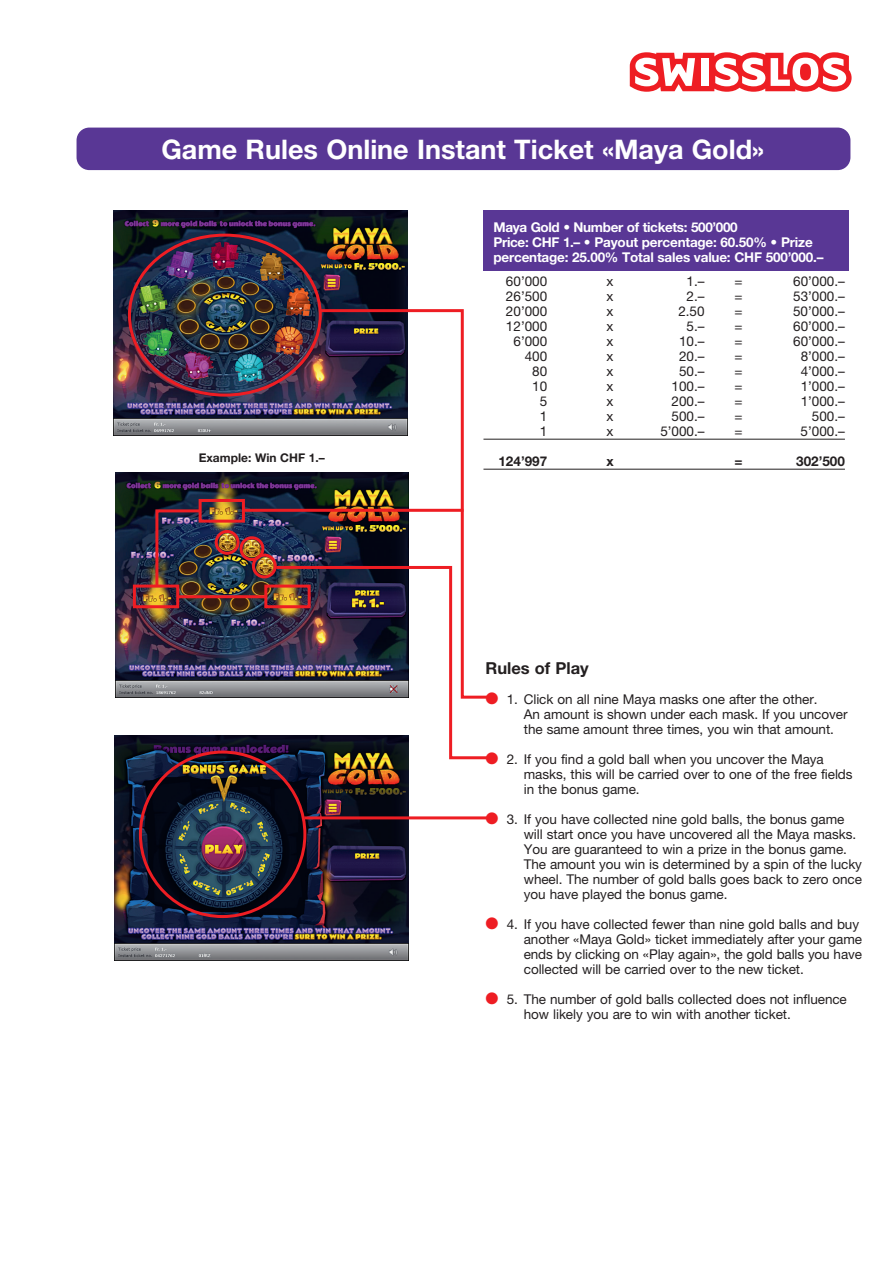
<style>
.page{position:relative;width:893px;height:1263px;background:#fff}
.page>*{position:absolute;margin:0;border:0;box-sizing:border-box;transform-origin:0 0}
.t1{font:700 27px "Helvetica Neue CE";color:#fff}
.t2{font:700 16.5px "Helvetica Neue CE";color:#231f20}
.t3{font:13.5px/15px "Helvetica Neue CE";letter-spacing:-.005em;color:#231f20}
.t4{font:700 13.5px/15px "Helvetica Neue CE";letter-spacing:-.015em;color:#fff}
.t5{font:700 13.5px "Helvetica Neue CE";color:#231f20}
.t6{font:700 12px "Helvetica Neue CE";color:#231f20}
.s1{color:#ee1d23}
</style>
<div class="page">
<img style="left:115px;top:472px;width:201px;height:225px">
<img style="left:115px;top:736px;width:293px;height:224px">
<img style="left:114px;top:210px;width:293px;height:225px">
<div style="left:77px;top:128px;width:773px;height:42px;background:#593795;border-radius:13px"></div>
<svg style="left:630px;top:52px;width:222px;height:40px"></svg>
<svg style="left:316px;top:308px;width:179px;height:256px"></svg>
<hr style="left:483px;top:439px;width:362px;height:1px;background:#231f20">
<hr style="left:483px;top:469px;width:362px;height:1px;background:#231f20">
<div style="left:483px;top:210px;width:366px;height:61px;background:#593795"></div>
<div style="left:199px;top:499px;width:46px;height:24px;border:3px solid #ee1d23"></div>
<img style="left:273px;top:564px;width:220px;height:197px">
<div style="left:215px;top:530px;width:25px;height:25px;border:3px solid #ee1d23;border-radius:50%"></div>
<div style="left:240px;top:536px;width:24px;height:25px;border:3px solid #ee1d23;border-radius:50%"></div>
<div style="left:252px;top:554px;width:25px;height:24px;border:3px solid #ee1d23;border-radius:50%"></div>
<hr style="left:304px;top:816px;width:187px;height:3px;background:#ee1d23">
<div style="left:264px;top:585px;width:47px;height:23px;border:3px solid #ee1d23"></div>
<div style="left:133px;top:585px;width:46px;height:23px;border:3px solid #ee1d23"></div>
<hr style="left:243px;top:509px;width:220px;height:3px;background:#ee1d23">
<img style="left:154px;top:508px;width:48px;height:81px">
<hr style="left:177px;top:595px;width:90px;height:3px;background:#ee1d23">
<h1 class="t1" style="left:161px;top:133px;width:604px">Game Rules Online Instant Ticket «Maya Gold»</h1>
<p class="t6" style="left:199px;top:451px;width:128px">Example: Win CHF 1.–</p>
<p class="t4" style="left:493px;top:220px;width:331px">Maya Gold • Number of tickets: 500’000<br>Price: CHF 1.– • Payout percentage: 60.50% • Prize percentage: 25.00% Total sales value: CHF 500’000.–</p>
<p class="t3" style="left:506px;top:273px;width:43px">60’000</p>
<p class="t3" style="left:606px;top:273px;width:8px">x</p>
<p class="t3" style="left:687px;top:273px;width:20px">1.–</p>
<p class="t3" style="left:735px;top:273px;width:10px">=</p>
<p class="t3" style="left:793px;top:273px;width:53px">60’000.–</p>
<p class="t3" style="left:506px;top:288px;width:43px">26’500</p>
<p class="t3" style="left:606px;top:288px;width:8px">x</p>
<p class="t3" style="left:687px;top:288px;width:20px">2.–</p>
<p class="t3" style="left:735px;top:288px;width:10px">=</p>
<p class="t3" style="left:793px;top:288px;width:53px">53’000.–</p>
<p class="t3" style="left:506px;top:303px;width:43px">20’000</p>
<p class="t3" style="left:606px;top:303px;width:8px">x</p>
<p class="t3" style="left:678px;top:303px;width:28px">2.50</p>
<p class="t3" style="left:735px;top:303px;width:10px">=</p>
<p class="t3" style="left:793px;top:303px;width:53px">50’000.–</p>
<p class="t3" style="left:506px;top:318px;width:43px">12’000</p>
<p class="t3" style="left:606px;top:318px;width:8px">x</p>
<p class="t3" style="left:687px;top:318px;width:20px">5.–</p>
<p class="t3" style="left:735px;top:318px;width:10px">=</p>
<p class="t3" style="left:793px;top:318px;width:53px">60’000.–</p>
<p class="t3" style="left:513px;top:333px;width:35px">6’000</p>
<p class="t3" style="left:606px;top:333px;width:8px">x</p>
<p class="t3" style="left:679px;top:333px;width:27px">10.–</p>
<p class="t3" style="left:735px;top:333px;width:10px">=</p>
<p class="t3" style="left:793px;top:333px;width:53px">60’000.–</p>
<p class="t3" style="left:525px;top:348px;width:24px">400</p>
<p class="t3" style="left:606px;top:348px;width:8px">x</p>
<p class="t3" style="left:679px;top:348px;width:27px">20.–</p>
<p class="t3" style="left:735px;top:348px;width:10px">=</p>
<p class="t3" style="left:801px;top:348px;width:46px">8’000.–</p>
<p class="t3" style="left:532px;top:363px;width:17px">80</p>
<p class="t3" style="left:606px;top:363px;width:8px">x</p>
<p class="t3" style="left:679px;top:363px;width:27px">50.–</p>
<p class="t3" style="left:735px;top:363px;width:10px">=</p>
<p class="t3" style="left:801px;top:363px;width:46px">4’000.–</p>
<p class="t3" style="left:532px;top:378px;width:17px">10</p>
<p class="t3" style="left:606px;top:378px;width:8px">x</p>
<p class="t3" style="left:672px;top:378px;width:35px">100.–</p>
<p class="t3" style="left:735px;top:378px;width:10px">=</p>
<p class="t3" style="left:801px;top:378px;width:46px">1’000.–</p>
<p class="t3" style="left:540px;top:393px;width:9px">5</p>
<p class="t3" style="left:606px;top:393px;width:8px">x</p>
<p class="t3" style="left:672px;top:393px;width:35px">200.–</p>
<p class="t3" style="left:735px;top:393px;width:10px">=</p>
<p class="t3" style="left:801px;top:393px;width:46px">1’000.–</p>
<p class="t3" style="left:540px;top:408px;width:9px">1</p>
<p class="t3" style="left:606px;top:408px;width:8px">x</p>
<p class="t3" style="left:672px;top:408px;width:35px">500.–</p>
<p class="t3" style="left:735px;top:408px;width:10px">=</p>
<p class="t3" style="left:812px;top:408px;width:35px">500.–</p>
<p class="t3" style="left:540px;top:423px;width:9px">1</p>
<p class="t3" style="left:606px;top:423px;width:8px">x</p>
<p class="t3" style="left:660px;top:423px;width:46px">5’000.–</p>
<p class="t3" style="left:735px;top:423px;width:10px">=</p>
<p class="t3" style="left:801px;top:423px;width:46px">5’000.–</p>
<p class="t5" style="left:498px;top:452px;width:50px">124’997</p>
<p class="t5" style="left:606px;top:452px;width:9px">x</p>
<p class="t5" style="left:735px;top:452px;width:10px">=</p>
<p class="t5" style="left:796px;top:452px;width:50px">302’500</p>
<p class="t2" style="left:485px;top:658px;width:105px">Rules of Play</p>
<p class="t3" style="left:524px;top:692px;width:325px;text-indent:-38px"><span class="s1">●</span> 1. Click on all nine Maya masks one after the other.<br>An amount is shown under each mask. If you uncover the same amount three times, you win that amount.</p>
<p class="t3" style="left:524px;top:752px;width:330px;text-indent:-38px"><span class="s1">●</span> 2. If you find a gold ball when you uncover the Maya masks, this will be carried over to one of the free fields in the bonus game.</p>
<p class="t3" style="left:524px;top:812px;width:340px;text-indent:-38px"><span class="s1">●</span> 3. If you have collected nine gold balls, the bonus game will start once you have uncovered all the Maya masks.<br>You are guaranteed to win a prize in the bonus game.<br>The amount you win is determined by a spin of the lucky wheel. The number of gold balls goes back to zero once you have played the bonus game.</p>
<p class="t3" style="left:524px;top:917px;width:340px;text-indent:-38px"><span class="s1">●</span> 4. If you have collected fewer than nine gold balls and buy another «Maya Gold» ticket immediately after your game ends by clicking on «Play again», the gold balls you have collected will be carried over to the new ticket.</p>
<p class="t3" style="left:524px;top:992px;width:325px;text-indent:-38px"><span class="s1">●</span> 5. The number of gold balls collected does not influence how likely you are to win with another ticket.</p>
</div>
